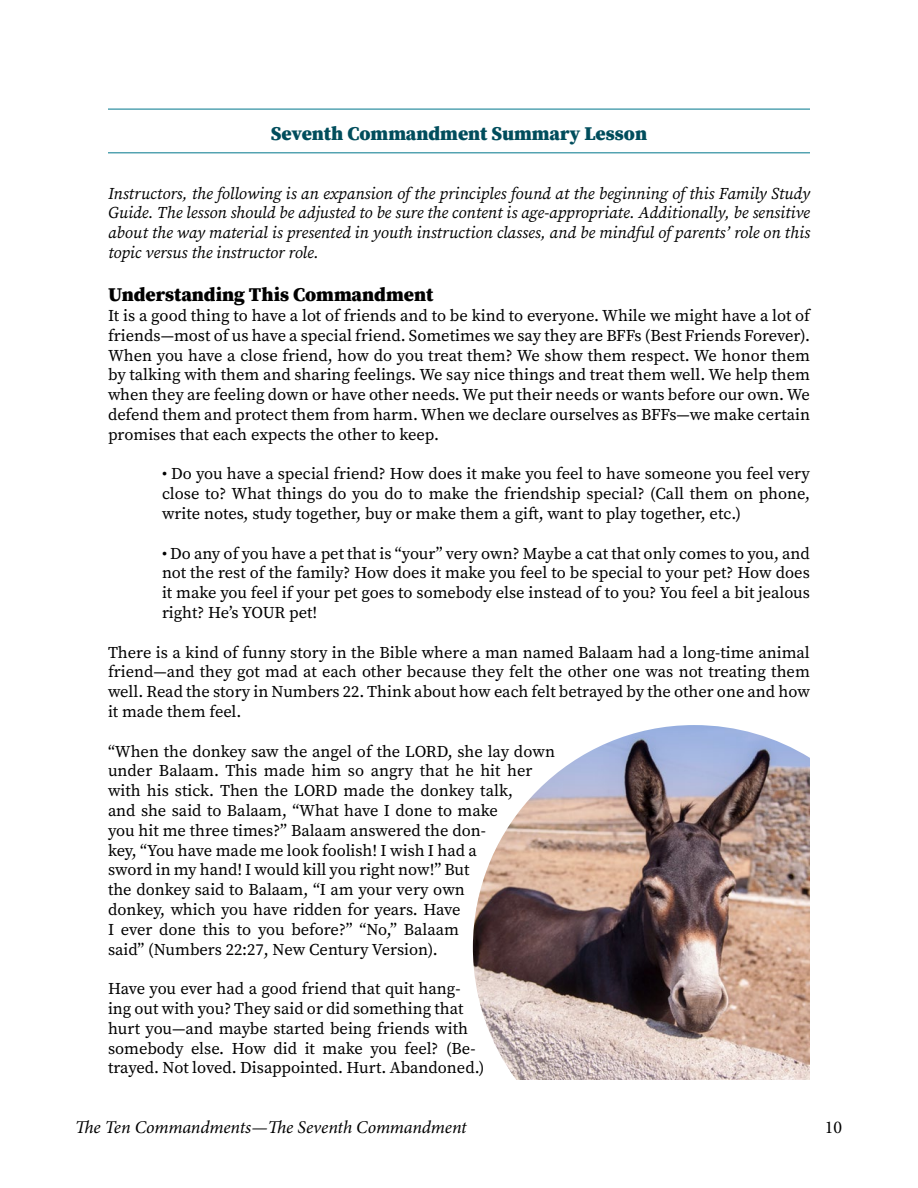
<style>
.page{position:relative;width:918px;height:1188px;background:#fff}
.page>*{position:absolute;margin:0;border:0;box-sizing:border-box;transform-origin:0 0}
.Objectives{font:900 19.5px "Source Serif Pro";color:#004d5c}
.Objectives-2{font:900 19.5px "Source Serif Pro";color:#000}
.t1{font:italic 18px "Minion Pro";letter-spacing:-.005em;color:#000}
.t2{font:18px "Minion Pro";color:#000}
.Body_Text{font:16.5px/19.8px "Source Serif Pro";color:#000;text-align:justify}
.Body_Text-2{font:italic 16.5px/19.8px "Source Serif Pro";color:#000;text-align:justify}
</style>
<div class="page">
<hr style="left:108px;top:152px;width:702px;height:1px;background:#00778c">
<hr style="left:108px;top:109px;width:702px;height:1px;background:#00778c">
<img style="left:473px;top:725px;width:337px;height:355px">
<p class="Objectives" style="left:271px;top:120px;width:378px">Seventh Commandment Summary Lesson</p>
<p class="Body_Text-2" style="left:108px;top:183px;width:704px">Instructors, the following is an expansion of the principles found at the beginning of this Family Study Guide. The lesson should be adjusted to be sure the content is age-appropriate. Additionally, be sensitive about the way material is presented in youth instruction classes, and be mindful of parents’ role on this topic versus the instructor role.</p>
<p class="Objectives-2" style="left:108px;top:281px;width:327px">Understanding This Commandment</p>
<p class="Body_Text" style="left:108px;top:306px;width:704px">It is a good thing to have a lot of friends and to be kind to everyone. While we might have a lot of friends—most of us have a special friend. Sometimes we say they are BFFs (Best Friends Forever).<br>When you have a close friend, how do you treat them? We show them respect. We honor them by talking with them and sharing feelings. We say nice things and treat them well. We help them when they are feeling down or have other needs. We put their needs or wants before our own. We defend them and protect them from harm. When we declare ourselves as BFFs—we make certain promises that each expects the other to keep.</p>
<p class="Body_Text" style="left:162px;top:464px;width:650px">• Do you have a special friend? How does it make you feel to have someone you feel very close to? What things do you do to make the friendship special? (Call them on phone, write notes, study together, buy or make them a gift, want to play together, etc.)</p>
<p class="Body_Text" style="left:162px;top:543px;width:650px">• Do any of you have a pet that is “your” very own? Maybe a cat that only comes to you, and not the rest of the family? How does it make you feel to be special to your pet? How does it make you feel if your pet goes to somebody else instead of to you? You feel a bit jealous right? He’s YOUR pet!</p>
<p class="Body_Text" style="left:108px;top:642px;width:704px">There is a kind of funny story in the Bible where a man named Balaam had a long-time animal friend—and they got mad at each other because they felt the other one was not treating them well. Read the story in Numbers 22. Think about how each felt betrayed by the other one and how it made them feel.</p>
<p class="Body_Text" style="left:108px;top:741px;width:449px;text-align:left">“When the donkey saw the angel of the LORD, she lay down under Balaam. This made him so angry that he hit her with his stick. Then the LORD made the donkey talk,<br>and she said to Balaam, “What have I done to make<br>you hit me three times?” Balaam answered the don-<br>key, “You have made me look foolish! I wish I had a<br>sword in my hand! I would kill you right now!” But<br>the donkey said to Balaam, “I am your very own<br>donkey, which you have ridden for years. Have<br>I ever done this to you before?” “No,” Balaam<br>said” (Numbers 22:27, New Century Version).</p>
<p class="Body_Text" style="left:108px;top:979px;width:378px;text-align:left">Have you ever had a good friend that quit hang&shy;ing out with you? They said or did something that hurt you—and maybe started being friends with somebody else. How did it make you feel? (Be&shy;trayed. Not loved. Disappointed. Hurt. Abandoned.)</p>
<p class="t1" style="left:75px;top:1115px;width:393px">The Ten Commandments—The Seventh Commandment</p>
<p class="t2" style="left:825px;top:1115px;width:19px">10</p>
</div>
